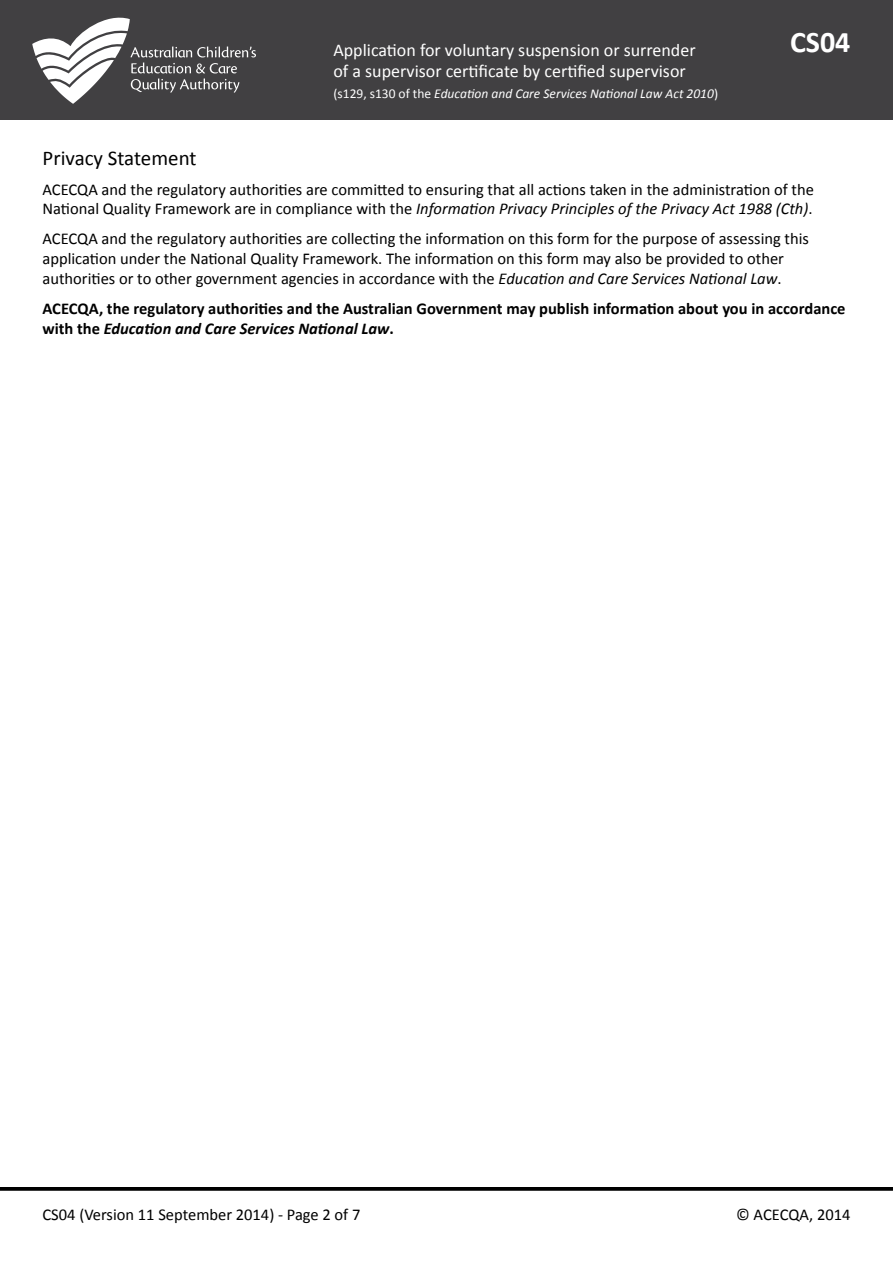
<style>
.page{position:relative;width:893px;height:1263px;background:#fff}
.page>*{position:absolute;margin:0;border:0;box-sizing:border-box;transform-origin:0 0}
.t1{font:700 30px "Calibri";color:#fff}
.t2{font:21px "Calibri";color:#000}
.t3{font:18px "Calibri";color:#fff}
.t4{font:16.5px/19.8px "Calibri";color:#000}
.t5{font:700 16.5px/19.8px "Calibri";color:#000}
.t6{font:italic 13.5px "Calibri";color:#fff}
.s1{font-style:normal}
.s2{font-style:italic}
</style>
<div class="page">
<svg style="left:0;top:1187px;width:893px;height:4px;background:#0e0e0e"></svg>
<div style="left:0;top:0;width:893px;height:119px;background:#414042"></div>
<svg style="left:32px;top:17px;width:224px;height:87px"></svg>
<p class="t3" style="left:333px;top:39px;width:364px">Application for voluntary suspension or surrender</p>
<h1 class="t1" style="left:790px;top:23px;width:62px">CS04</h1>
<p class="t3" style="left:333px;top:60px;width:354px">of a supervisor certificate by certified supervisor</p>
<p class="t6" style="left:333px;top:84px;width:386px"><span class="s1">(s129, s130 of the</span> Education and Care Services National Law Act 2010<span class="s1">)</span></p>
<p class="t2" style="left:43px;top:144px;width:156px">Privacy Statement</p>
<p class="t4" style="left:43px;top:179px;width:773px">ACECQA and the regulatory authorities are committed to ensuring that all actions taken in the administration of the<br>National Quality Framework are in compliance with the <span class="s2">Information Privacy Principles of the Privacy Act 1988 (Cth)</span>.</p>
<p class="t4" style="left:43px;top:229px;width:768px">ACECQA and the regulatory authorities are collecting the information on this form for the purpose of assessing this application under the National Quality Framework. The information on this form may also be provided to other authorities or to other government agencies in accordance with the <span class="s2">Education and Care Services National Law</span>.</p>
<p class="t5" style="left:43px;top:299px;width:804px">ACECQA, the regulatory authorities and the Australian Government may publish information about you in accordance with the <span class="s2">Education and Care Services National Law</span>.</p>
<p class="t4" style="left:43px;top:1204px;width:319px">CS04 (Version 11 September 2014) - Page 2 of 7</p>
<p class="t4" style="left:736px;top:1204px;width:116px">© ACECQA, 2014</p>
</div>
